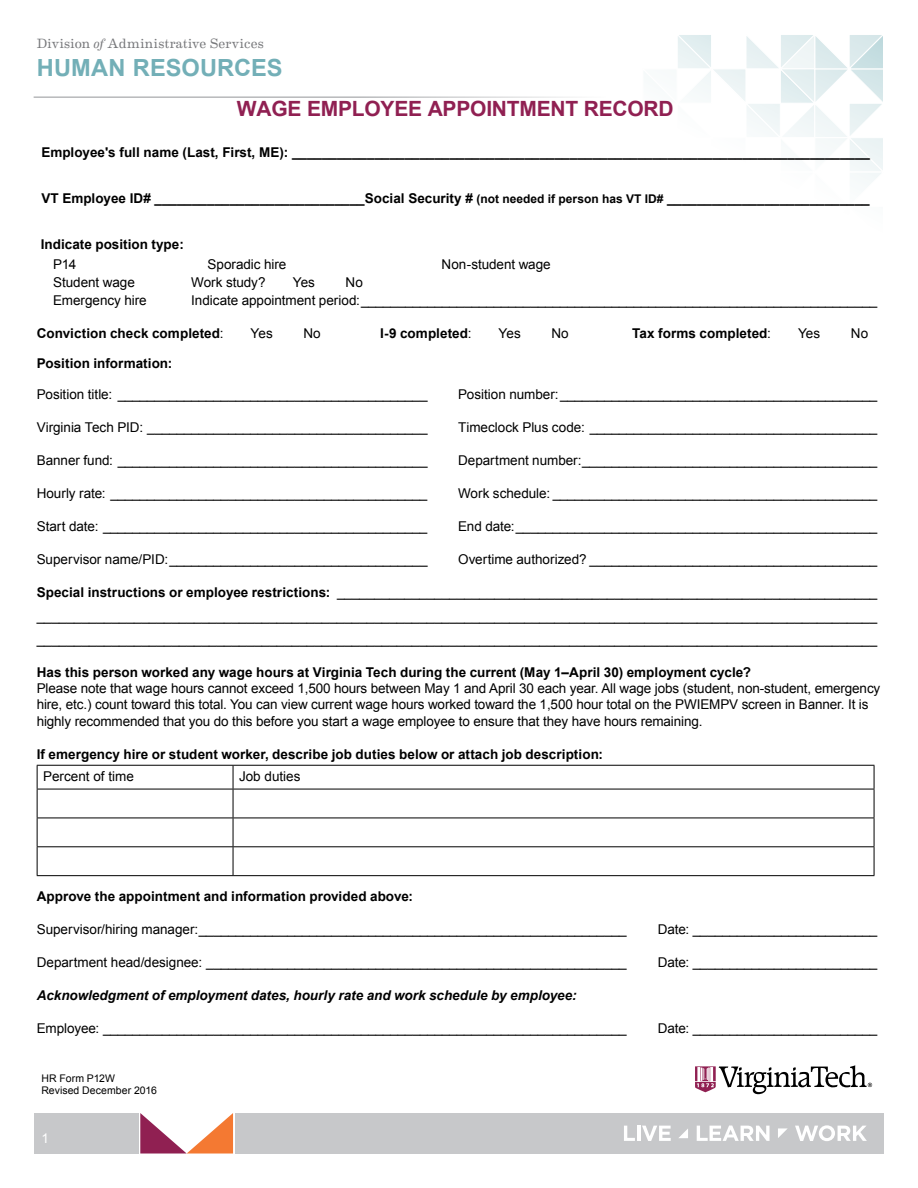
<style>
.page{position:relative;width:918px;height:1188px;background:#fff}
.page>*{position:absolute;margin:0;border:0;box-sizing:border-box;transform-origin:0 0}
.t1{font:700 23.7px "Arial";letter-spacing:.005em;color:#73afb7}
.t2{font:700 21px "Arial";letter-spacing:-.01em;color:#902052}
.t3{font:13.5px/23.2px "Arial";letter-spacing:-.01em;color:#000;text-align:justify}
.t4{font:700 13.5px "Arial";color:#000}
.t5{font:italic 700 13.5px "Arial";color:#000}
.t6{font:13.5px "Eames Century Modern";letter-spacing:.02em;color:#77787b}
.t7{font:13.5px "Arial";color:#fff}
.t8{font:10.5px/12.6px "Arial";letter-spacing:.005em;color:#000}
.s1{font-style:italic}
.s2{font-size:12px}
.s3{font-weight:400}
.s4{font-weight:700}
</style>
<div class="page">
<svg style="left:678px;top:35px;width:205px;height:147px"></svg>
<svg style="left:140px;top:1113px;width:93px;height:41px"></svg>
<div style="left:34px;top:1113px;width:105px;height:41px;background:#c7c8ca"></div>
<div style="left:235px;top:1113px;width:609px;height:41px;background:#c7c8ca"></div>
<div style="left:274px;top:1113px;width:610px;height:41px;background:#c7c8ca"></div>
<svg style="left:695px;top:1065px;width:177px;height:29px"></svg>
<svg style="left:624px;top:1126px;width:11px;height:15px"></svg>
<hr style="left:637px;top:1126px;width:3px;height:15px;background:#fff">
<svg style="left:642px;top:1126px;width:29px;height:15px"></svg>
<svg style="left:679px;top:1129px;width:9px;height:9px"></svg>
<svg style="left:697px;top:1126px;width:73px;height:15px"></svg>
<svg style="left:778px;top:1128px;width:10px;height:10px"></svg>
<svg style="left:795px;top:1125px;width:72px;height:16px"></svg>
<hr style="left:34px;top:97px;width:573px;height:1px;background:#939598">
<hr style="left:37px;top:765px;width:196px;height:1px;background:#000">
<hr style="left:233px;top:765px;width:641px;height:1px;background:#000">
<hr style="left:37px;top:789px;width:196px;height:1px;background:#000">
<hr style="left:233px;top:789px;width:641px;height:1px;background:#000">
<hr style="left:37px;top:818px;width:196px;height:1px;background:#000">
<hr style="left:233px;top:818px;width:641px;height:1px;background:#000">
<hr style="left:37px;top:846px;width:196px;height:1px;background:#000">
<svg style="left:37px;top:766px;width:1px;height:109px"></svg>
<hr style="left:233px;top:846px;width:641px;height:1px;background:#000">
<svg style="left:233px;top:766px;width:1px;height:109px"></svg>
<svg style="left:874px;top:766px;width:1px;height:109px"></svg>
<hr style="left:37px;top:875px;width:196px;height:1px;background:#000">
<hr style="left:233px;top:875px;width:641px;height:1px;background:#000">
<p class="t6" style="left:37px;top:33px;width:229px">Division <span class="s1">of</span> Administrative Services</p>
<h1 class="t1" style="left:37px;top:52px;width:247px">HUMAN RESOURCES</h1>
<h2 class="t2" style="left:237px;top:95px;width:438px">WAGE EMPLOYEE APPOINTMENT RECORD</h2>
<p class="t4" style="left:41px;top:143px;width:830px">Employee's full name (Last, First, ME): _____________________________________________________________________________</p>
<p class="t4" style="left:41px;top:189px;width:830px">VT Employee ID# ____________________________Social Security # <span class="s2">(not needed if person has VT ID#</span> ___________________________</p>
<p class="t4" style="left:41px;top:235px;width:145px">Indicate position type:</p>
<p class="t3" style="left:53px;top:253px;width:25px">P14</p>
<p class="t3" style="left:208px;top:253px;width:80px">Sporadic hire</p>
<p class="t3" style="left:442px;top:253px;width:111px">Non-student wage</p>
<p class="t3" style="left:53px;top:271px;width:83px">Student wage</p>
<p class="t3" style="left:191px;top:271px;width:76px">Work study?</p>
<p class="t3" style="left:293px;top:271px;width:24px">Yes</p>
<p class="t3" style="left:346px;top:271px;width:19px">No</p>
<p class="t3" style="left:53px;top:289px;width:95px">Emergency hire</p>
<p class="t3" style="left:191px;top:289px;width:688px">Indicate appointment period:______________________________________________________________________</p>
<p class="t4" style="left:37px;top:324px;width:188px">Conviction check completed<span class="s3">:</span></p>
<p class="t3" style="left:251px;top:322px;width:24px">Yes</p>
<p class="t3" style="left:303px;top:322px;width:19px">No</p>
<p class="t4" style="left:380px;top:324px;width:93px">I-9 completed<span class="s3">:</span></p>
<p class="t3" style="left:499px;top:322px;width:24px">Yes</p>
<p class="t3" style="left:551px;top:322px;width:19px">No</p>
<p class="t4" style="left:632px;top:324px;width:140px">Tax forms completed<span class="s3">:</span></p>
<p class="t3" style="left:798px;top:322px;width:24px">Yes</p>
<p class="t3" style="left:851px;top:322px;width:19px">No</p>
<p class="t4" style="left:37px;top:354px;width:137px">Position information:</p>
<p class="t3" style="left:37px;top:383px;width:392px">Position title: __________________________________________</p>
<p class="t3" style="left:458px;top:383px;width:421px">Position number:___________________________________________</p>
<p class="t3" style="left:37px;top:416px;width:392px">Virginia Tech PID: ______________________________________</p>
<p class="t3" style="left:458px;top:416px;width:421px">Timeclock Plus code: _______________________________________</p>
<p class="t3" style="left:37px;top:449px;width:392px">Banner fund: __________________________________________</p>
<p class="t3" style="left:458px;top:449px;width:421px">Department number:________________________________________</p>
<p class="t3" style="left:37px;top:482px;width:392px">Hourly rate: ___________________________________________</p>
<p class="t3" style="left:458px;top:482px;width:421px">Work schedule: ____________________________________________</p>
<p class="t3" style="left:37px;top:515px;width:392px">Start date: ____________________________________________</p>
<p class="t3" style="left:458px;top:515px;width:421px">End date:_________________________________________________</p>
<p class="t3" style="left:37px;top:548px;width:392px">Supervisor name/PID:___________________________________</p>
<p class="t3" style="left:458px;top:548px;width:421px">Overtime authorized? _______________________________________</p>
<p class="t3" style="left:37px;top:581px;width:842px"><span class="s4">Special instructions or employee restrictions:</span> ________________________________________________________________________ ________________________________________________________________________________________________________________ ________________________________________________________________________________________________________________</p>
<p class="t4" style="left:37px;top:663px;width:716px">Has this person worked any wage hours at Virginia Tech during the current (May 1–April 30) employment cycle?</p>
<p class="t3" style="left:37px;top:680px;width:845px;line-height:16.4px;text-align:left">Please note that wage hours cannot exceed 1,500 hours between May 1 and April 30 each year. All wage jobs (student, non-student, emergency hire, etc.) count toward this total. You can view current wage hours worked toward the 1,500 hour total on the PWIEMPV screen in Banner. It is highly recommended that you do this before you start a wage employee to ensure that they have hours remaining.</p>
<p class="t4" style="left:37px;top:745px;width:568px">If emergency hire or student worker, describe job duties below or attach job description:</p>
<p class="t3" style="left:43px;top:765px;width:92px">Percent of time</p>
<p class="t3" style="left:239px;top:765px;width:63px">Job duties</p>
<p class="t4" style="left:37px;top:887px;width:378px">Approve the appointment and information provided above:</p>
<p class="t3" style="left:37px;top:918px;width:591px">Supervisor/hiring manager:__________________________________________________________</p>
<p class="t3" style="left:658px;top:918px;width:221px">Date: _________________________</p>
<p class="t3" style="left:37px;top:951px;width:591px">Department head/designee: _________________________________________________________</p>
<p class="t3" style="left:658px;top:951px;width:221px">Date: _________________________</p>
<p class="t5" style="left:37px;top:986px;width:541px">Acknowledgment of employment dates, hourly rate and work schedule by employee:</p>
<p class="t3" style="left:37px;top:1016px;width:591px">Employee: _______________________________________________________________________</p>
<p class="t3" style="left:658px;top:1016px;width:221px">Date: _________________________</p>
<p class="t8" style="left:41px;top:1072px;width:117px">HR Form P12W<br>Revised December 2016</p>
<p class="t7" style="left:41px;top:1130px;width:9px">1</p>
</div>
